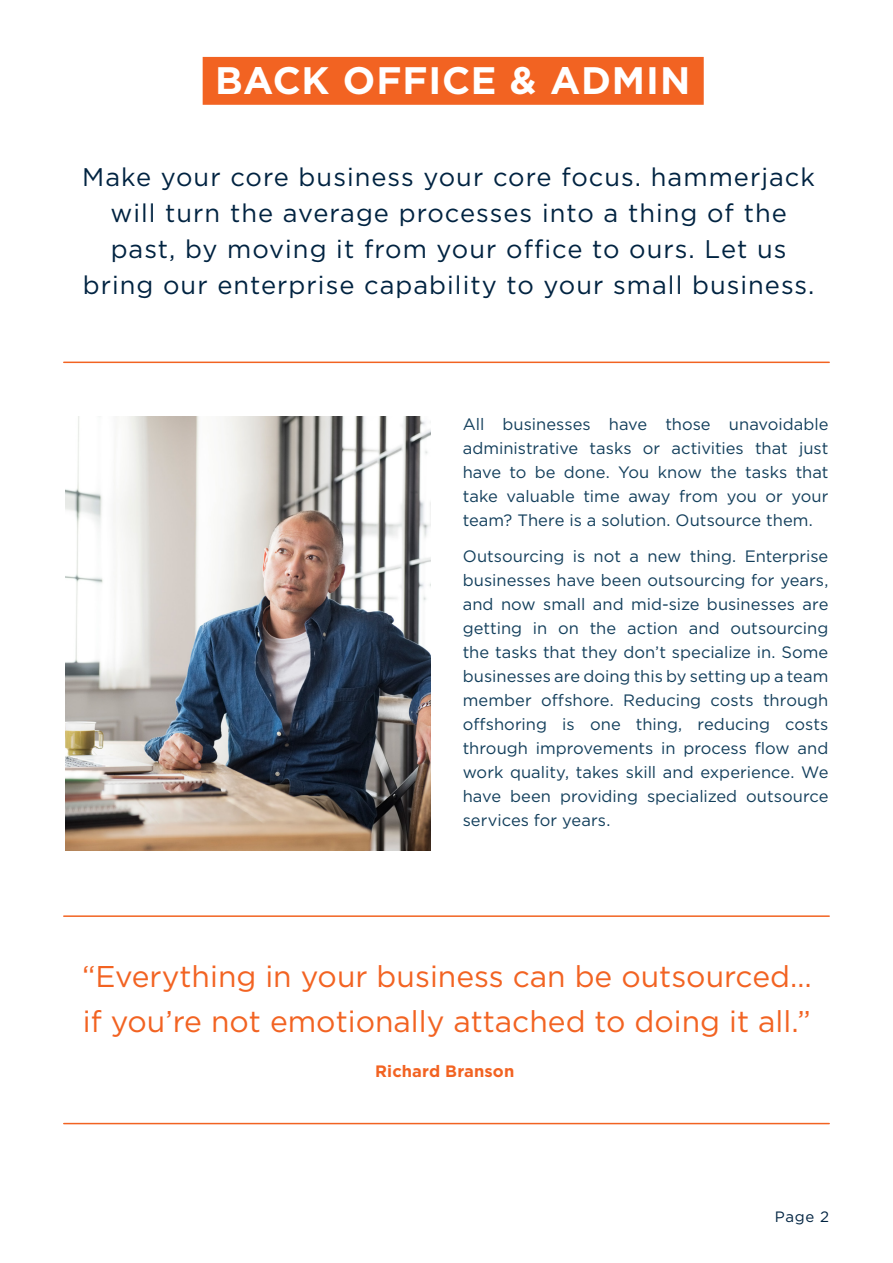
<style>
.page{position:relative;width:893px;height:1263px;background:#fff}
.page>*{position:absolute;margin:0;border:0;box-sizing:border-box;transform-origin:0 0}
.t1{font:700 38.25px "Gotham";letter-spacing:.02em;color:#fff}
.t2{font:30px/45px "Gotham";color:#f26322}
.t3{font:25.5px/36px "Gotham";letter-spacing:.04em;color:#002341;text-align:center}
.t4{font:16.5px/24px "Gotham";color:#133f5c;text-align:justify}
.t5{font:700 16.5px "Gotham";letter-spacing:.01em;color:#f26322}
.t6{font:15px "Gotham";color:#002341}
</style>
<div class="page">
<hr style="left:64px;top:362px;width:765px;height:1px;background:#f26322">
<hr style="left:64px;top:915px;width:765px;height:2px;background:#f26322">
<hr style="left:64px;top:1123px;width:765px;height:1px;background:#f26322">
<img style="left:66px;top:416px;width:364px;height:434px">
<div style="left:203px;top:57px;width:501px;height:48px;background:#f26322"></div>
<h1 class="t1" style="left:215px;top:56px;width:477px">BACK OFFICE &amp; ADMIN</h1>
<h3 class="t3" style="left:82px;top:158px;width:734px">Make your core business your core focus. hammerjack will turn the average processes into a thing of the past, by moving it from your office to ours. Let us bring our enterprise capability to your small business.</h3>
<p class="t4" style="left:463px;top:411px;width:367px">All businesses have those unavoidable administrative tasks or activities that just have to be done. You know the tasks that take valuable time away from you or your team? There is a solution. Outsource them.</p>
<p class="t4" style="left:463px;top:544px;width:367px">Outsourcing is not a new thing. Enterprise businesses have been outsourcing for years, and now small and mid-size businesses are getting in on the action and outsourcing the tasks that they don’t specialize in. Some businesses are doing this by setting up a team member offshore. Reducing costs through offshoring is one thing, reducing costs through improvements in process flow and work quality, takes skill and experience. We have been providing specialized outsource services for years.</p>
<h2 class="t2" style="left:82px;top:953px;width:731px">“Everything in your business can be outsourced… if you’re not emotionally attached to doing it all.”</h2>
<p class="t5" style="left:375px;top:1060px;width:141px">Richard Branson</p>
<p class="t6" style="left:775px;top:1207px;width:56px">Page 2</p>
</div>
